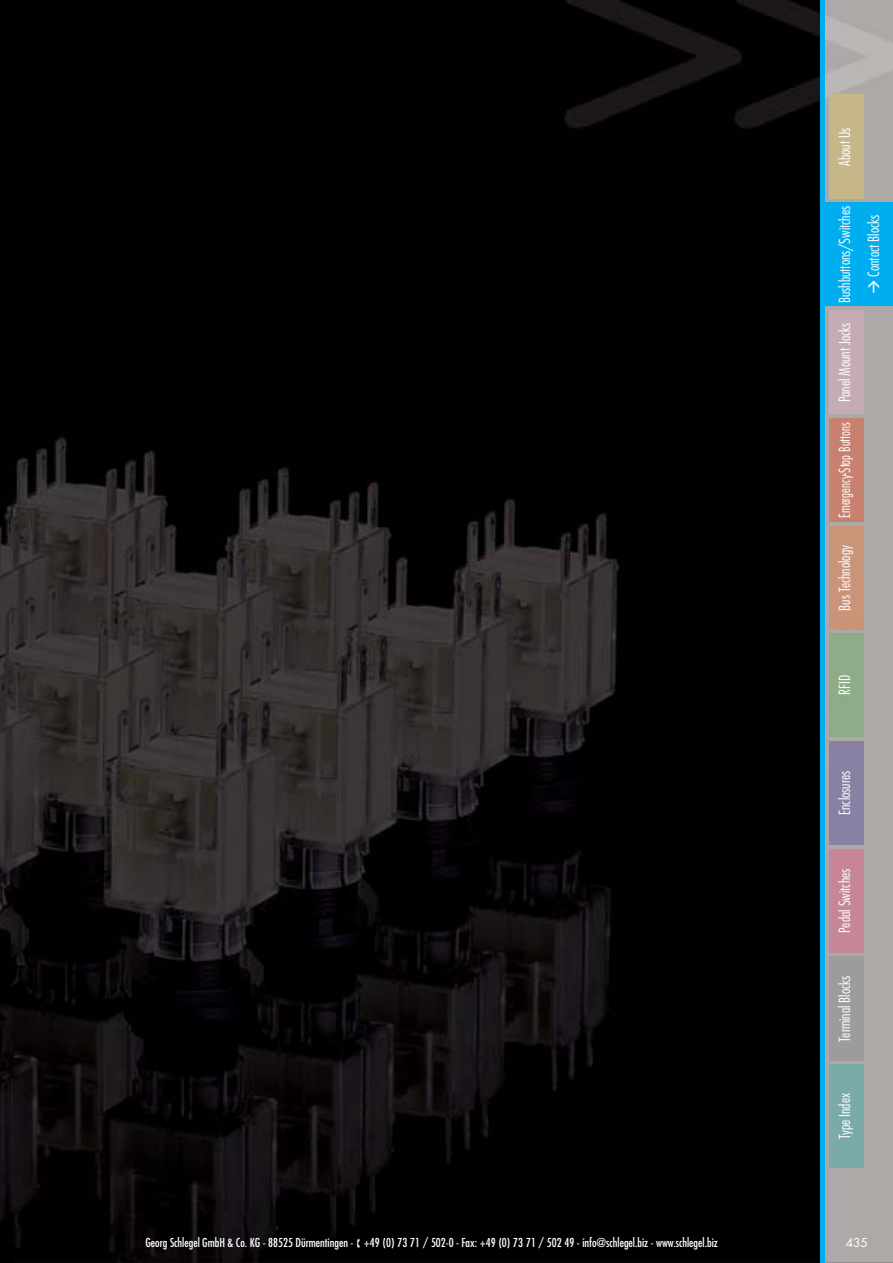
<style>
.page{position:relative;width:893px;height:1263px;background:#fff}
.page>*{position:absolute;margin:0;border:0;box-sizing:border-box;transform-origin:0 0}
.t1{font:300 condensed 15px/28.8px "Futura Std";color:#fff}
.t2{font:300 condensed 15px "Futura Std";color:#fff;scale:.92 1}
.t3{font:condensed 12px "Futura Std";color:#fff}
.t4{font:12px "Futura Std";color:#fff}
</style>
<div class="page">
<img style="left:13px;top:0;width:880px;height:1263px">
<div style="left:829px;top:634px;width:34px;height:103px;background:#8dac87"></div>
<div style="left:829px;top:95px;width:34px;height:103px;background:#c6b78a"></div>
<div style="left:829px;top:1064px;width:34px;height:104px;background:#7baba9"></div>
<div style="left:829px;top:526px;width:34px;height:103px;background:#c99478"></div>
<div style="left:829px;top:310px;width:34px;height:104px;background:#c5abb6"></div>
<div style="left:829px;top:849px;width:34px;height:103px;background:#c68697"></div>
<hr style="left:821px;top:0;width:4px;height:1263px;background:#00aeef">
<div style="left:829px;top:957px;width:34px;height:103px;background:#9d9b9c"></div>
<div style="left:829px;top:741px;width:34px;height:104px;background:#8981a4"></div>
<div style="left:825px;top:203px;width:68px;height:103px;background:#00aeef"></div>
<div style="left:829px;top:418px;width:34px;height:104px;background:#c7816e"></div>
<img style="left:0;top:0;width:13px;height:1263px">
<p class="t1" style="left:831px;top:166px;width:40px;rotate:-90deg">About Us</p>
<p class="t1" style="left:831px;top:277px;width:72px;text-indent:-26px;rotate:-90deg">Bushbuttons/Switches<br>Contact Blocks</p>
<p class="t1" style="left:831px;top:402px;width:81px;rotate:-90deg">Panel Mount Jacks</p>
<p class="t2" style="left:838px;top:518px;width:105px;rotate:-90deg">Emergency-Stop Buttons</p>
<p class="t1" style="left:831px;top:611px;width:67px;rotate:-90deg">Bus Technology</p>
<p class="t1" style="left:831px;top:695px;width:21px;rotate:-90deg">RFID</p>
<p class="t1" style="left:831px;top:815px;width:46px;rotate:-90deg">Enclosures</p>
<p class="t1" style="left:831px;top:933px;width:66px;rotate:-90deg">Pedal Switches</p>
<p class="t1" style="left:831px;top:1042px;width:68px;rotate:-90deg">Terminal Blocks</p>
<p class="t1" style="left:831px;top:1139px;width:47px;rotate:-90deg">Type Index</p>
<p class="t3" style="left:145px;top:1237px;width:574px">Georg Schlegel GmbH &amp; Co. KG - 88525 Dürmentingen - ▪ +49 (0) 73 71 / 502-0 - Fax: +49 (0) 73 71 / 502 49 - info@schlegel.biz - www.schlegel.biz</p>
<p class="t4" style="left:846px;top:1237px;width:24px">435</p>
</div>
